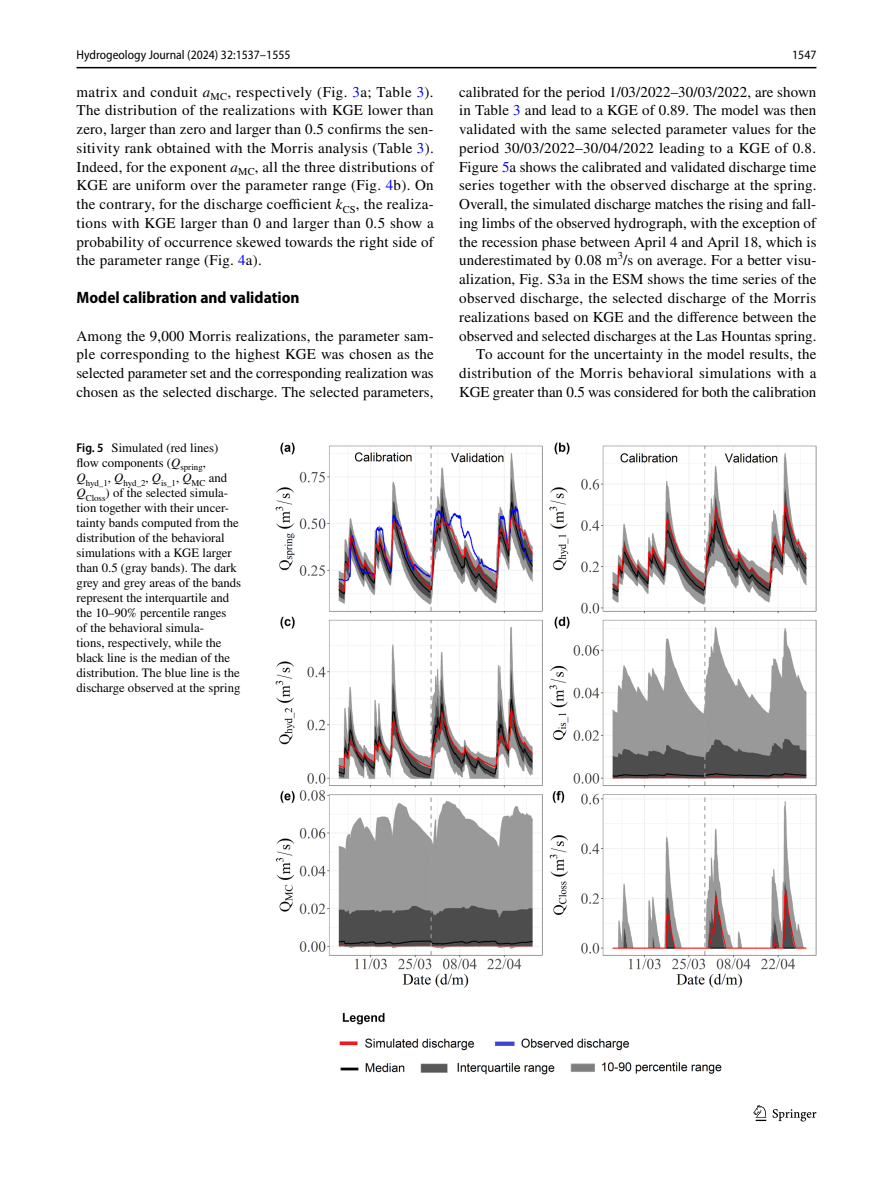
<style>
.page{position:relative;width:893px;height:1187px;background:#fff}
.page>*{position:absolute;margin:0;border:0;box-sizing:border-box;transform-origin:0 0}
.t1{font:700 semi-condensed 16.5px "Myriad Pro";color:#000}
.t2{font:15px/18.8px "STIX";letter-spacing:.005em;color:#000;text-align:justify}
.t3{font:12.75px/15px "STIX";color:#000}
.t4{font:semi-condensed 12.75px "Myriad Pro";color:#000}
.t5{font:8.85px "STIX";color:#000}
.s1{font-style:italic}
.s2{color:#00f}
.s3{font-family:"Myriad Pro";font-weight:600;font-stretch:semi-condensed}
</style>
<div class="page">
<hr style="left:77px;top:67px;width:739px;height:1px;background:#000">
<svg style="left:753px;top:1105px;width:13px;height:15px"></svg>
<svg style="left:773px;top:1109px;width:43px;height:12px"></svg>
<img style="left:275px;top:442px;width:541px;height:631px">
<p class="t4" style="left:77px;top:48px;width:215px">Hydrogeology Journal (2024) 32:1537–1555</p>
<p class="t4" style="left:792px;top:48px;width:26px">1547</p>
<p class="t2" style="left:77px;top:83px;width:359px">matrix and conduit <span class="s1">a</span><sub>MC</sub>, respectively (Fig. <span class="s2">3</span>a; Table <span class="s2">3</span>).<br>The distribution of the realizations with KGE lower than zero, larger than zero and larger than 0.5 confirms the sen&shy;sitivity rank obtained with the Morris analysis (Table <span class="s2">3</span>).<br>Indeed, for the exponent <span class="s1">a</span><sub>MC</sub>, all the three distributions of KGE are uniform over the parameter range (Fig. <span class="s2">4</span>b). On the contrary, for the discharge coefficient <span class="s1">k</span><sub>CS</sub>, the realiza&shy;tions with KGE larger than 0 and larger than 0.5 show a probability of occurrence skewed towards the right side of the parameter range (Fig. <span class="s2">4</span>a).</p>
<p class="t1" style="left:77px;top:288px;width:225px">Model calibration and validation</p>
<p class="t2" style="left:77px;top:327px;width:359px">Among the 9,000 Morris realizations, the parameter sam&shy;ple corresponding to the highest KGE was chosen as the selected parameter set and the corresponding realization was chosen as the selected discharge. The selected parameters,</p>
<p class="t2" style="left:459px;top:83px;width:359px;text-align:right">calibrated for the period 1/03/2022–30/03/2022, are shown in Table <span class="s2">3</span> and lead to a KGE of 0.89. The model was then validated with the same selected parameter values for the period 30/03/2022–30/04/2022 leading to a KGE of 0.8.<br>Figure <span class="s2">5</span>a shows the calibrated and validated discharge time series together with the observed discharge at the spring.<br>Overall, the simulated discharge matches the rising and fall&shy;ing limbs of the observed hydrograph, with the exception of the recession phase between April 4 and April 18, which is underestimated by 0.08 m<sup>3</sup>/s on average. For a better visu&shy;alization, Fig. S3a in the ESM shows the time series of the observed discharge, the selected discharge of the Morris realizations based on KGE and the difference between the observed and selected discharges at the Las Hountas spring.<br>To account for the uncertainty in the model results, the distribution of the Morris behavioral simulations with a KGE greater than 0.5 was considered for both the calibration</p>
<p class="t3" style="left:77px;top:441px;width:143px"><span class="s3">Fig. 5</span> Simulated (red lines) flow components (<span class="s1">Q</span><sub>spring</sub>,</p>
<p class="t5" style="left:77px;top:476px;width:152px"><sup>Q</sup>hyd_1<sup>,</sup> <sup>Q</sup>hyd_2<sup>,</sup> <sup>Q</sup>is_1<sup>,</sup> <sup>Q</sup>MC <sup>and</sup></p>
<p class="t3" style="left:77px;top:486px;width:166px"><span class="s1">Q</span><sub>Closs</sub>) of the selected simula&shy;tion together with their uncer&shy;tainty bands computed from the distribution of the behavioral simulations with a KGE larger than 0.5 (gray bands). The dark grey and grey areas of the bands represent the interquartile and the 10–90% percentile ranges<br>of the behavioral simula-<br>tions, respectively, while the black line is the median of the distribution. The blue line is the discharge observed at the spring</p>
</div>
